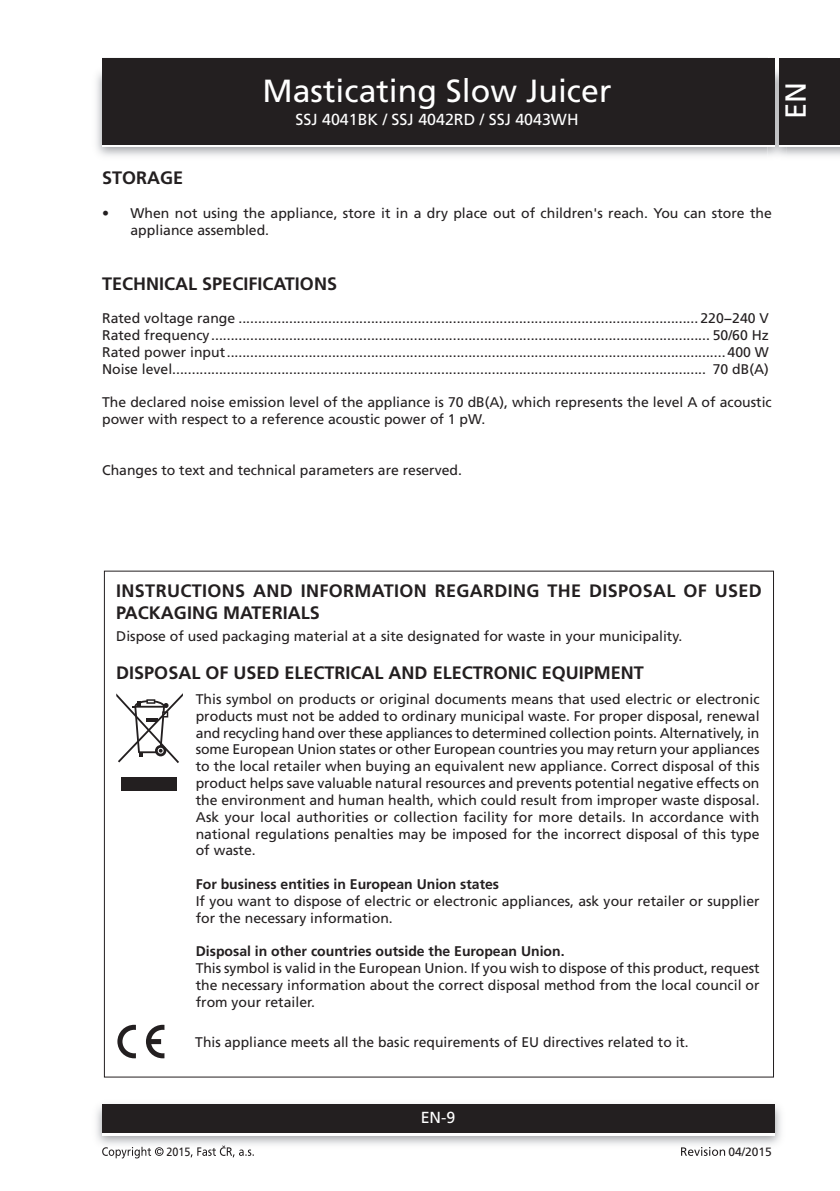
<style>
.page{position:relative;width:840px;height:1191px;background:#fff}
.page>*{position:absolute;margin:0;border:0;box-sizing:border-box;transform-origin:0 0}
.t1{font:32px "Frutiger CE";color:#fff}
.t2{font:29px "Frutiger CE";color:#fff}
.titulek_9{font:700 18px "Frutiger CE";color:#231f20}
.titulek_9-2{font:700 18px/21.6px "Frutiger CE";letter-spacing:.02em;color:#231f20}
.t3{font:16px "Frutiger CE";color:#fff}
.text_7{font:14px/16.8px "Frutiger CE";color:#231f20}
.tech_data{font:14px "Frutiger CE";color:#231f20}
.odrazka_5mm{font:14px/16.8px "Frutiger CE";color:#231f20}
.text_7-2{font:700 14px "Frutiger CE";color:#231f20}
.t4{font:12px "Frutiger CE";color:#231f20}
.t5{font:12px "Frutiger CE";color:#231f20;scale:.9 1}
</style>
<div class="page">
<div style="left:102px;top:61px;width:672px;height:86px;background:linear-gradient(to right,#fff,#fff)"></div>
<img style="left:96px;top:1104px;width:685px;height:41px">
<div style="left:102px;top:1107px;width:672px;height:28px;background:linear-gradient(to right,#fff,#fff)"></div>
<div style="left:102px;top:1104px;width:672px;height:28px;background:#231f20"></div>
<img style="left:767px;top:64px;width:18px;height:94px">
<img style="left:774px;top:70px;width:1px;height:74px">
<div style="left:778px;top:61px;width:61px;height:86px;background:linear-gradient(to right,#fff,#fff)"></div>
<div style="left:778px;top:58px;width:61px;height:86px;background:#231f20"></div>
<hr style="left:758px;top:144px;width:16px;height:3px;background:#fff">
<div style="left:102px;top:58px;width:672px;height:86px;background:#231f20"></div>
<svg style="left:102px;top:1146px;width:61px;height:12px"></svg>
<svg style="left:190px;top:1145px;width:64px;height:12px"></svg>
<svg style="left:681px;top:1147px;width:43px;height:8px"></svg>
<svg style="left:116px;top:693px;width:67px;height:70px"></svg>
<div style="left:121px;top:777px;width:56px;height:13px;background:#231f20"></div>
<svg style="left:117px;top:1024px;width:19px;height:34px"></svg>
<svg style="left:146px;top:1024px;width:18px;height:34px"></svg>
<div style="left:151px;top:1039px;width:10px;height:5px;background:#231f20"></div>
<h1 class="t1" style="left:262px;top:72px;width:350px">Masticating Slow Juicer</h1>
<p class="t3" style="left:295px;top:110px;width:284px">SSJ 4041BK / SSJ 4042RD / SSJ 4043WH</p>
<h2 class="t2" style="left:778px;top:119px;width:39px;rotate:-90deg">EN</h2>
<p class="titulek_9" style="left:102px;top:168px;width:83px">STORAGE</p>
<p class="odrazka_5mm" style="left:130px;top:204px;width:642px;text-indent:-28px">• When not using the appliance, store it in a dry place out of children's reach. You can store the appliance assembled.</p>
<p class="titulek_9" style="left:102px;top:273px;width:236px">TECHNICAL SPECIFICATIONS</p>
<p class="tech_data" style="left:102px;top:310px;width:138px">Rated voltage range.......................................................................................................................</p>
<p class="tech_data" style="left:700px;top:310px;width:70px">220−240 V</p>
<p class="tech_data" style="left:102px;top:327px;width:113px">Rated frequency.................................................................................................................................</p>
<p class="tech_data" style="left:712px;top:327px;width:58px">50/60 Hz</p>
<p class="tech_data" style="left:102px;top:344px;width:128px">Rated power input.................................................................................................................................</p>
<p class="tech_data" style="left:727px;top:344px;width:43px">400 W</p>
<p class="tech_data" style="left:102px;top:361px;width:75px">Noise level..........................................................................................................................................</p>
<p class="tech_data" style="left:712px;top:361px;width:57px">70 dB(A)</p>
<p class="text_7" style="left:102px;top:394px;width:670px">The declared noise emission level of the appliance is 70 dB(A), which represents the level A of acoustic power with respect to a reference acoustic power of 1 pW.</p>
<p class="text_7" style="left:102px;top:461px;width:359px">Changes to text and technical parameters are reserved.</p>
<p class="titulek_9-2" style="left:116px;top:580px;width:646px">INSTRUCTIONS AND INFORMATION REGARDING THE DISPOSAL OF USED<br>PACKAGING MATERIALS</p>
<p class="text_7" style="left:116px;top:628px;width:565px">Dispose of used packaging material at a site designated for waste in your municipality.</p>
<p class="titulek_9" style="left:116px;top:663px;width:529px">DISPOSAL OF USED ELECTRICAL AND ELECTRONIC EQUIPMENT</p>
<p class="text_7" style="left:196px;top:691px;width:565px">This symbol on products or original documents means that used electric or electronic products must not be added to ordinary municipal waste. For proper disposal, renewal and recycling hand over these appliances to determined collection points. Alternatively, in some European Union states or other European countries you may return your appliances to the local retailer when buying an equivalent new appliance. Correct disposal of this product helps save valuable natural resources and prevents potential negative effects on the environment and human health, which could result from improper waste disposal.<br>Ask your local authorities or collection facility for more details. In accordance with national regulations penalties may be imposed for the incorrect disposal of this type of waste.</p>
<p class="text_7-2" style="left:196px;top:876px;width:305px">For business entities in European Union states</p>
<p class="text_7" style="left:196px;top:892px;width:565px">If you want to dispose of electric or electronic appliances, ask your retailer or supplier for the necessary information.</p>
<p class="text_7-2" style="left:196px;top:943px;width:370px">Disposal in other countries outside the European Union.</p>
<p class="text_7" style="left:196px;top:959px;width:565px;text-align:justify">This symbol is valid in the European Union. If you wish to dispose of this product, request the necessary information about the correct disposal method from the local council or from your retailer.</p>
<p class="text_7" style="left:195px;top:1033px;width:492px">This appliance meets all the basic requirements of EU directives related to it.</p>
<p class="t3" style="left:420px;top:1108px;width:36px">EN-9</p>
<p class="t5" style="left:166px;top:1144px;width:28px">2015</p>
<p class="t4" style="left:728px;top:1144px;width:45px">04/2015</p>
</div>
